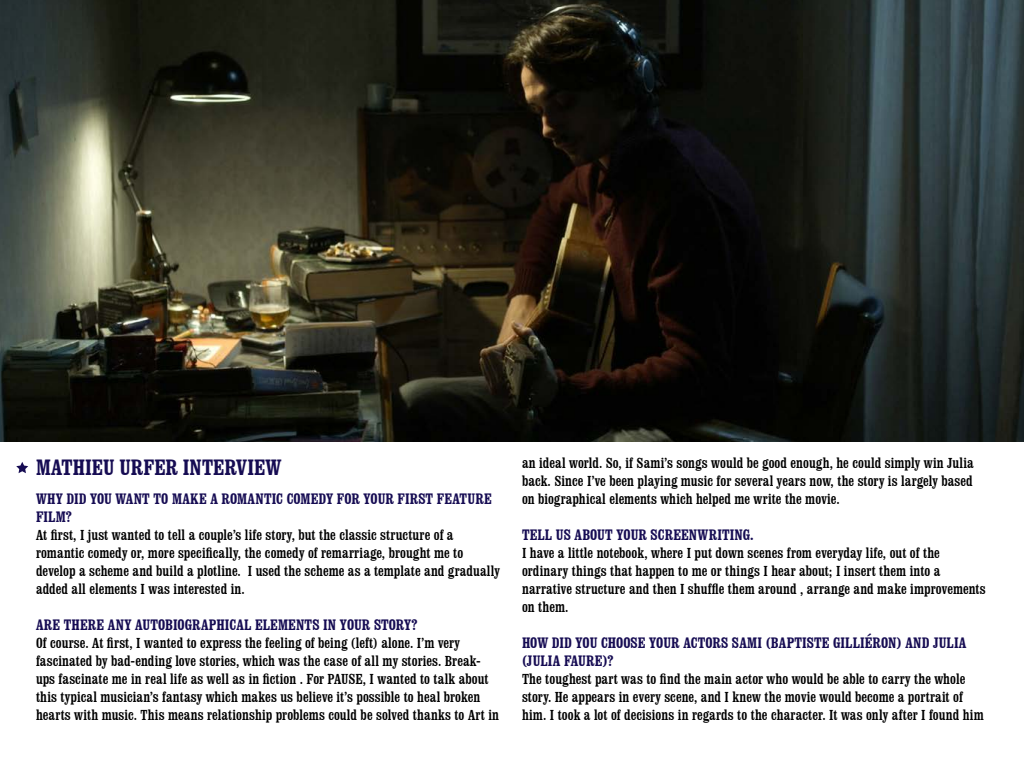
<style>
.page{position:relative;width:1024px;height:768px;background:#fff}
.page>*{position:absolute;margin:0;border:0;box-sizing:border-box;transform-origin:0 0}
.t1{font:700 condensed 22px "Clarendon BT";color:#160c53}
.t2{font:condensed 15px/18px "Clarendon BT";letter-spacing:.005em;color:#000}
.t3{font:700 condensed 15px/18px "Clarendon BT";letter-spacing:.005em;color:#160c53}
</style>
<div class="page">
<img style="left:0;top:0;width:1024px;height:442px">
<svg style="left:16px;top:462px;width:12px;height:11px"></svg>
<h1 class="t1" style="left:36px;top:454px;width:247px">MATHIEU URFER INTERVIEW</h1>
<p class="t3" style="left:36px;top:490px;width:457px">WHY DID YOU WANT TO MAKE A ROMANTIC COMEDY FOR YOUR FIRST FEATURE<br>FILM?</p>
<p class="t2" style="left:36px;top:526px;width:466px">At first, I just wanted to tell a couple’s life story, but the classic structure of a romantic comedy or, more specifically, the comedy of remarriage, brought me to develop a scheme and build a plotline. I used the scheme as a template and gradually added all elements I was interested in.</p>
<p class="t3" style="left:36px;top:616px;width:383px">ARE THERE ANY AUTOBIOGRAPHICAL ELEMENTS IN YOUR STORY?</p>
<p class="t2" style="left:36px;top:634px;width:465px">Of course. At first, I wanted to express the feeling of being (left) alone. I’m very fascinated by bad-ending love stories, which was the case of all my stories. Break&shy;ups fascinate me in real life as well as in fiction . For PAUSE, I wanted to talk about this typical musician’s fantasy which makes us believe it’s possible to heal broken hearts with music. This means relationship problems could be solved thanks to Art in</p>
<p class="t2" style="left:522px;top:454px;width:453px;text-align:justify">an ideal world. So, if Sami’s songs would be good enough, he could simply win Julia back. Since I’ve been playing music for several years now, the story is largely based on biographical elements which helped me write the movie.</p>
<p class="t3" style="left:522px;top:526px;width:233px">TELL US ABOUT YOUR SCREENWRITING.</p>
<p class="t2" style="left:522px;top:544px;width:465px">I have a little notebook, where I put down scenes from everyday life, out of the ordinary things that happen to me or things I hear about; I insert them into a narrative structure and then I shuffle them around , arrange and make improvements on them.</p>
<p class="t3" style="left:522px;top:634px;width:446px">HOW DID YOU CHOOSE YOUR ACTORS SAMI (BAPTISTE GILLIÉRON) AND JULIA (JULIA FAURE)?</p>
<p class="t2" style="left:522px;top:670px;width:463px">The toughest part was to find the main actor who would be able to carry the whole story. He appears in every scene, and I knew the movie would become a portrait of him. I took a lot of decisions in regards to the character. It was only after I found him</p>
</div>
